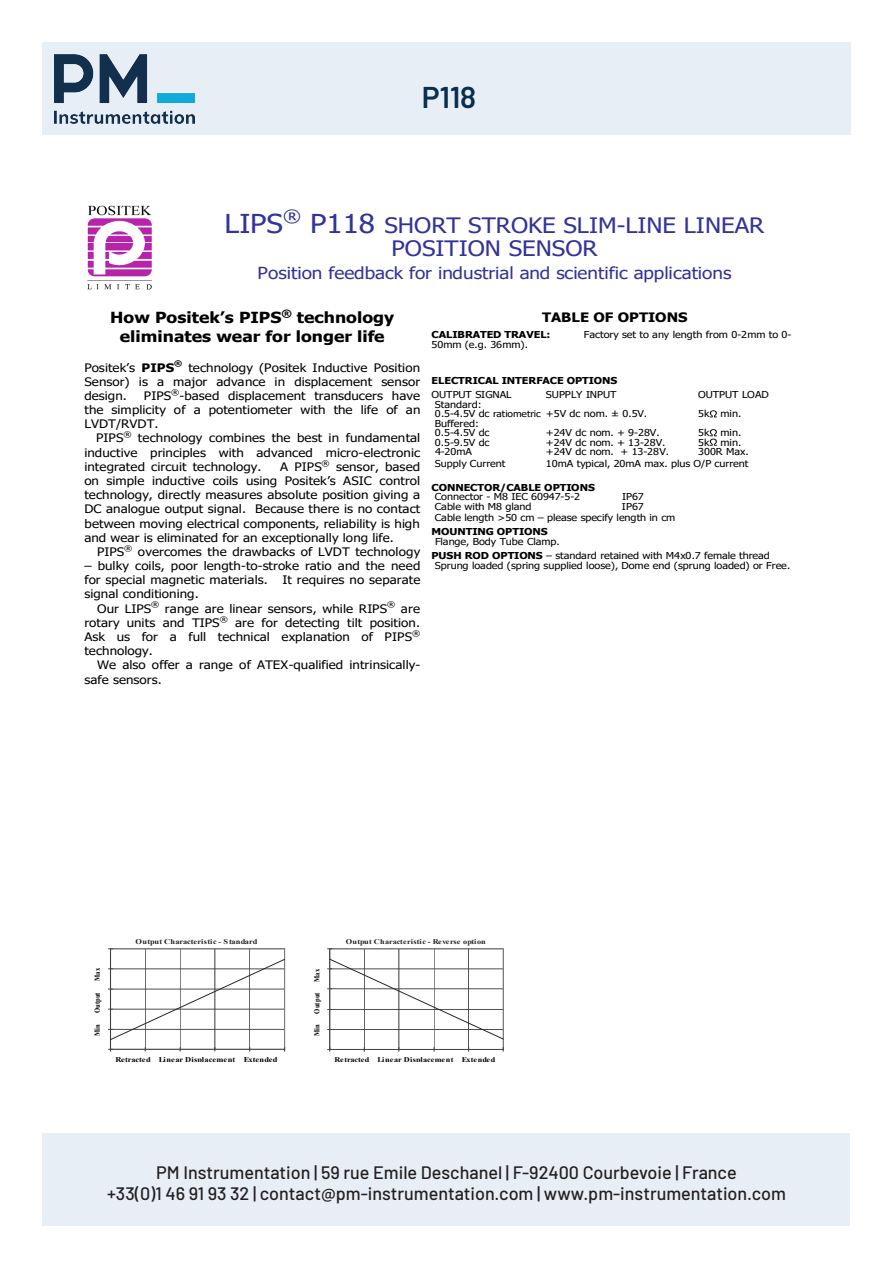
<style>
.page{position:relative;width:893px;height:1263px;background:#fff}
.page>*{position:absolute;margin:0;border:0;box-sizing:border-box;transform-origin:0 0}
.t1{font:600 30px "Barlow";color:#0a2f4e}
.t2{font:21.3px/22.2px "Tahoma";color:#339;text-align:center;scale:1.14 1}
.t3{font:500 18px "Barlow";color:#231f20}
.t4{font:16.65px "Tahoma";letter-spacing:-.005em;color:#339;scale:1.14 1}
.t5{font:700 15.3px/18.5px "Tahoma";color:#000;text-align:center;scale:1.14 1}
.t6{font:700 13.05px "Tahoma";letter-spacing:.005em;color:#000;scale:1.14 1}
.t7{font:11.7px/14.1px "Tahoma";letter-spacing:.005em;color:#000;text-align:justify;scale:1.14 1}
.t8{font:9.6px/9.6px "Tahoma";letter-spacing:-.005em;color:#000;scale:1.14 1}
.t9{font:700 9.6px/14.2px "Tahoma";letter-spacing:-.005em;color:#000;scale:1.14 1}
.t10{font:7.65px "Tahoma";color:#000;scale:1.14 1}
.t11{font:700 7.5px "Times New Roman";letter-spacing:-.005em;color:#000;scale:.88 1}
.t12{font:700 7.35px "Times New Roman";letter-spacing:.015em;color:#000;scale:1.14 1}
.t13{font:700 7.35px "Times New Roman";color:#231f20;scale:1.14 1}
.t14{font:700 7.2px "Times New Roman";letter-spacing:.01em;color:#000;scale:1.14 1}
.t15{font:700 7.2px "Times New Roman";letter-spacing:.02em;color:#231f20;scale:1.14 1}
.s1{font-size:25.95px}
.s2{font-weight:700}
.s3{font-weight:400}
.s4{font-size:9px}
</style>
<div class="page">
<div style="left:43px;top:1133px;width:807px;height:92px;background:#e8eef5"></div>
<div style="left:43px;top:43px;width:807px;height:92px;background:#e8eef5"></div>
<img style="left:87px;top:205px;width:65px;height:85px">
<hr style="left:364px;top:949px;width:1px;height:100px;background:#424242">
<hr style="left:399px;top:949px;width:1px;height:100px;background:#424242">
<hr style="left:434px;top:949px;width:1px;height:100px;background:#424242">
<hr style="left:469px;top:949px;width:1px;height:100px;background:#424242">
<hr style="left:330px;top:948px;width:173px;height:1px;background:#808080">
<hr style="left:503px;top:949px;width:1px;height:100px;background:#808080">
<hr style="left:329px;top:949px;width:1px;height:100px;background:#424242">
<hr style="left:330px;top:1049px;width:173px;height:1px;background:#424242">
<svg style="left:328px;top:959px;width:176px;height:80px"></svg>
<hr style="left:145px;top:949px;width:1px;height:100px;background:#424242">
<hr style="left:180px;top:949px;width:1px;height:100px;background:#424242">
<hr style="left:215px;top:949px;width:1px;height:100px;background:#424242">
<hr style="left:250px;top:949px;width:1px;height:100px;background:#424242">
<hr style="left:285px;top:949px;width:1px;height:100px;background:#424242">
<hr style="left:110px;top:948px;width:175px;height:1px;background:#808080">
<hr style="left:284px;top:949px;width:1px;height:100px;background:#808080">
<hr style="left:110px;top:949px;width:1px;height:100px;background:#424242">
<hr style="left:110px;top:1049px;width:175px;height:1px;background:#424242">
<svg style="left:108px;top:959px;width:177px;height:81px"></svg>
<svg style="left:710px;top:410px;width:7px;height:7px"></svg>
<svg style="left:710px;top:429px;width:7px;height:17px"></svg>
<h1 class="t1" style="left:404px;top:64px;width:92px">K3R110</h1>
<p class="t1" style="left:422px;top:78px;width:56px">P118</p>
<p class="t2" style="left:225px;top:216px;width:475px"><span class="s1">LIPS</span><sup>®</sup> <span class="s1">P118</span> SHORT STROKE SLIM-LINE LINEAR<br>POSITION SENSOR</p>
<p class="t4" style="left:258px;top:262px;width:417px">Position feedback for industrial and scientific applications</p>
<p class="t5" style="left:110px;top:309px;width:251px">How Positek’s PIPS<sup>®</sup> technology eliminates wear for longer life</p>
<p class="t7" style="left:84px;top:361px;width:296px">Positek’s <span class="s2">PIPS</span><sup>®</sup> technology (Positek Inductive Position Sensor) is a major advance in displacement sensor design.</p>
<p class="t7" style="left:144px;top:389px;width:244px">PIPS<sup>®</sup>-based displacement transducers have</p>
<p class="t7" style="left:84px;top:403px;width:296px">the simplicity of a potentiometer with the life of an</p>
<p class="t7" style="left:84px;top:418px;width:67px">LVDT/RVDT.</p>
<p class="t7" style="left:96px;top:432px;width:286px">PIPS<sup>®</sup> technology combines the best in fundamental</p>
<p class="t7" style="left:84px;top:446px;width:296px">inductive principles with advanced micro-electronic</p>
<p class="t7" style="left:84px;top:460px;width:157px">integrated circuit technology.</p>
<p class="t7" style="left:280px;top:460px;width:124px">A PIPS<sup>®</sup> sensor, based</p>
<p class="t7" style="left:84px;top:474px;width:296px">on simple inductive coils using Positek’s ASIC control</p>
<p class="t7" style="left:84px;top:489px;width:296px">technology, directly measures absolute position giving a</p>
<p class="t7" style="left:85px;top:503px;width:296px">DC analogue output signal. Because there is no contact</p>
<p class="t7" style="left:85px;top:517px;width:296px">between moving electrical components, reliability is high</p>
<p class="t7" style="left:84px;top:531px;width:273px">and wear is eliminated for an exceptionally long life.</p>
<p class="t7" style="left:97px;top:545px;width:285px">PIPS<sup>®</sup> overcomes the drawbacks of LVDT technology</p>
<p class="t7" style="left:84px;top:559px;width:296px">– bulky coils, poor length-to-stroke ratio and the need</p>
<p class="t7" style="left:84px;top:573px;width:296px">for special magnetic materials. It requires no separate</p>
<p class="t7" style="left:84px;top:588px;width:102px">signal conditioning.</p>
<p class="t7" style="left:97px;top:602px;width:49px">Our LIPS</p>
<p class="t10" style="left:151px;top:599px;width:9px">®</p>
<p class="t7" style="left:165px;top:602px;width:196px">range are linear sensors, while RIPS</p>
<p class="t10" style="left:387px;top:599px;width:9px">®</p>
<p class="t7" style="left:401px;top:602px;width:18px">are</p>
<p class="t7" style="left:84px;top:616px;width:296px">rotary units and TIPS<sup>®</sup> are for detecting tilt position.</p>
<p class="t7" style="left:84px;top:630px;width:296px">Ask us for a full technical explanation of PIPS<sup>®</sup></p>
<p class="t7" style="left:84px;top:644px;width:62px">technology.</p>
<p class="t7" style="left:97px;top:658px;width:285px">We also offer a range of ATEX-qualified intrinsically-</p>
<p class="t7" style="left:84px;top:673px;width:69px">safe sensors.</p>
<p class="t6" style="left:542px;top:309px;width:129px">TABLE OF OPTIONS</p>
<p class="t9" style="left:432px;top:327px;width:106px">CALIBRATED TRAVEL:</p>
<p class="t8" style="left:584px;top:330px;width:184px">Factory set to any length from 0-2mm to 0-</p>
<p class="t8" style="left:432px;top:340px;width:86px">50mm (e.g. 36mm).</p>
<p class="t9" style="left:432px;top:374px;width:165px">ELECTRICAL INTERFACE OPTIONS<br><span class="s3">OUTPUT SIGNAL</span></p>
<p class="t8" style="left:546px;top:391px;width:63px">SUPPLY INPUT</p>
<p class="t8" style="left:698px;top:391px;width:63px">OUTPUT LOAD</p>
<p class="t8" style="left:435px;top:400px;width:188px">Standard:<br>0.5-4.5V dc <span class="s4">ratiometric</span> +5V dc nom. ± 0.5V.</p>
<p class="t8" style="left:698px;top:410px;width:39px">5k min.</p>
<p class="t8" style="left:435px;top:419px;width:49px">Buffered:<br>0.5-4.5V dc</p>
<p class="t8" style="left:546px;top:428px;width:101px">+24V dc nom. + 9-28V.</p>
<p class="t8" style="left:698px;top:428px;width:39px">5k min.</p>
<p class="t8" style="left:435px;top:438px;width:49px">0.5-9.5V dc</p>
<p class="t8" style="left:546px;top:438px;width:106px">+24V dc nom. + 13-28V.</p>
<p class="t8" style="left:698px;top:438px;width:39px">5k min.</p>
<p class="t8" style="left:435px;top:447px;width:34px">4-20mA</p>
<p class="t8" style="left:546px;top:447px;width:109px">+24V dc nom. + 13-28V.</p>
<p class="t8" style="left:698px;top:447px;width:46px">300R Max.</p>
<p class="t8" style="left:435px;top:459px;width:63px">Supply Current</p>
<p class="t8" style="left:546px;top:459px;width:179px">10mA typical, 20mA max. plus O/P current</p>
<p class="t8" style="left:435px;top:483px;width:142px;text-indent:-3px"><span class="s2">CONNECTOR/CABLE OPTIONS<br></span>Connector - M8 IEC 60947-5-2</p>
<p class="t8" style="left:622px;top:492px;width:21px">IP67</p>
<p class="t8" style="left:435px;top:502px;width:86px">Cable with M8 gland</p>
<p class="t8" style="left:435px;top:501px;width:213px;line-height:11.9px;text-indent:187px">IP67<br>Cable length &gt;50 cm – please specify length in cm</p>
<p class="t8" style="left:435px;top:528px;width:111px;text-indent:-3px"><span class="s2">MOUNTING OPTIONS<br></span>Flange, Body Tube Clamp.</p>
<p class="t8" style="left:435px;top:551px;width:313px;text-indent:-3px"><span class="s2">PUSH ROD OPTIONS</span> – standard retained with M4x0.7 female thread<br>Sprung loaded (spring supplied loose), Dome end (sprung loaded) or Free.</p>
<p class="t13" style="left:136px;top:936px;width:108px">Output Characteristic - Standard</p>
<p class="t15" style="left:346px;top:936px;width:124px">Output Characteristic - Reverse option</p>
<p class="t11" style="left:92px;top:981px;width:16px;rotate:-90deg">Max</p>
<p class="t11" style="left:311px;top:981px;width:16px;rotate:-90deg">Max</p>
<p class="t11" style="left:92px;top:1013px;width:26px;rotate:-90deg">Output</p>
<p class="t11" style="left:311px;top:1013px;width:25px;rotate:-90deg">Output</p>
<p class="t11" style="left:92px;top:1036px;width:15px;rotate:-90deg">Min</p>
<p class="t11" style="left:311px;top:1036px;width:15px;rotate:-90deg">Min</p>
<p class="t12" style="left:108px;top:1054px;width:160px"><sup>0</sup> Retract<sup>10</sup>ed Linea<sup>20</sup>r Displac<sup>30</sup>ement E<sup>40</sup>xtended <sup>50</sup></p>
<p class="t14" style="left:328px;top:1054px;width:159px"><sup>0</sup> Retract<sup>10</sup>ed Linea<sup>20</sup>r Displac<sup>30</sup>ement E<sup>40</sup>xtended <sup>50</sup></p>
<p class="t3" style="left:156px;top:1159px;width:582px">PM Instrumentation | 59 rue Emile Deschanel | F-92400 Courbevoie | France</p>
<p class="t3" style="left:107px;top:1181px;width:680px">+33(0)1 46 91 93 32 | contact@pm-instrumentation.com | www.pm-instrumentation.com</p>
</div>
